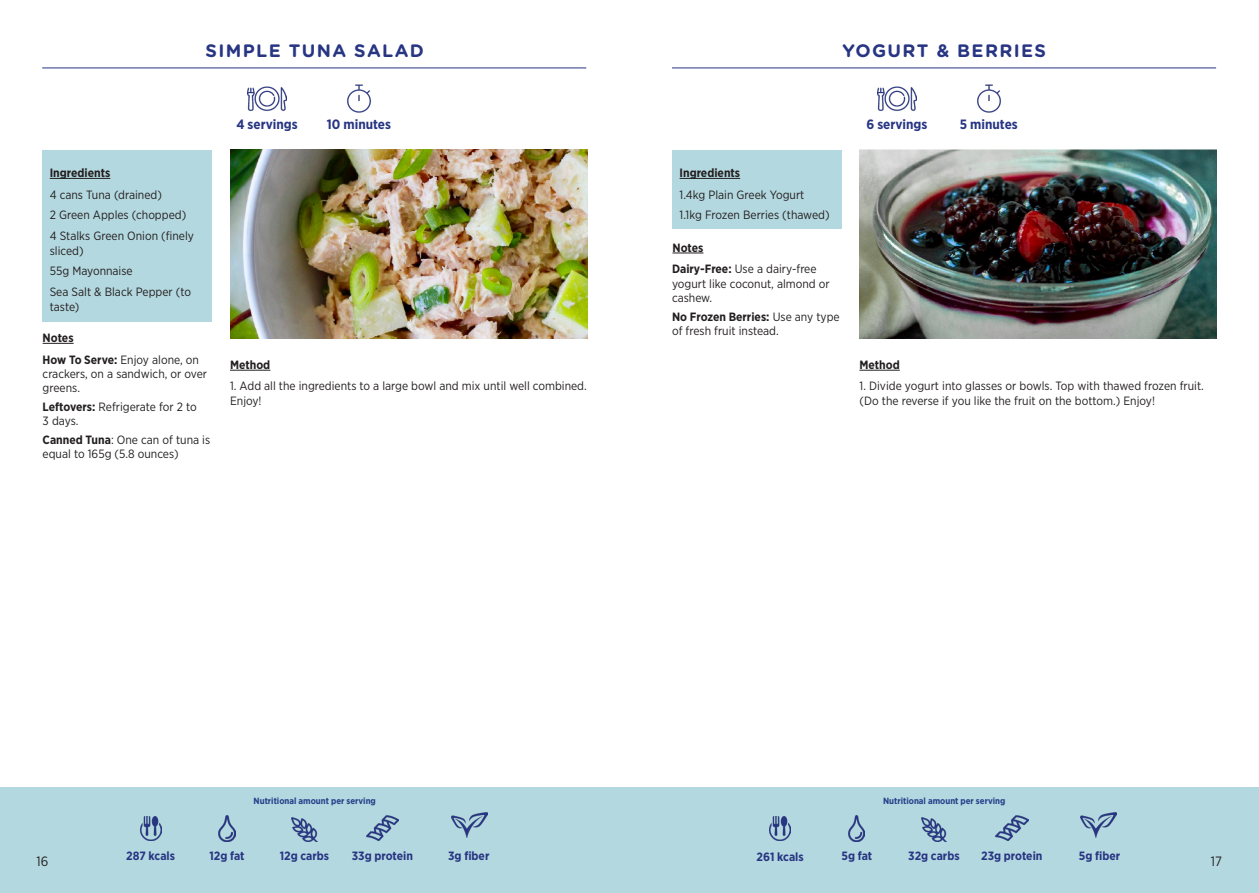
<style>
.page{position:relative;width:1259px;height:893px;background:#fff}
.page>*{position:absolute;margin:0;border:0;box-sizing:border-box;transform-origin:0 0}
.t1{font:700 18px "Gotham Rounded";letter-spacing:.075em;color:#273583}
.t2{font:700 13.5px "Gotham Narrow";color:#273583}
.t3{font:13.5px "Gotham Narrow";color:#231f20}
.t4{font:12px/14.4px "Gotham Narrow";color:#231f20}
.t5{font:700 12px "Gotham Narrow";color:#273583}
.t6{font:700 12px "Gotham Narrow";color:#231f20}
.t7{font:700 9px "Gotham Narrow";color:#24408a}
.s1{font-weight:700}
</style>
<div class="page">
<div style="left:0;top:788px;width:1259px;height:105px;background:#b4d8df"></div>
<img style="left:140px;top:816px;width:21px;height:24px">
<img style="left:769px;top:816px;width:22px;height:24px">
<img style="left:219px;top:815px;width:16px;height:26px">
<img style="left:848px;top:815px;width:17px;height:26px">
<img style="left:292px;top:817px;width:25px;height:24px">
<img style="left:921px;top:817px;width:25px;height:24px">
<img style="left:451px;top:813px;width:36px;height:25px">
<img style="left:1081px;top:813px;width:35px;height:25px">
<img style="left:366px;top:815px;width:33px;height:25px">
<img style="left:995px;top:815px;width:33px;height:25px">
<hr style="left:42px;top:68px;width:544px;height:1px;background:#273583">
<img style="left:248px;top:86px;width:38px;height:25px">
<img style="left:347px;top:84px;width:24px;height:29px">
<div style="left:42px;top:150px;width:170px;height:172px;background:#b4d8df"></div>
<img style="left:230px;top:150px;width:357px;height:188px">
<hr style="left:50px;top:178px;width:60px;height:1px;background:#231f20">
<hr style="left:43px;top:343px;width:31px;height:1px;background:#231f20">
<hr style="left:230px;top:370px;width:40px;height:1px;background:#231f20">
<hr style="left:672px;top:68px;width:544px;height:1px;background:#273583">
<img style="left:877px;top:86px;width:39px;height:25px">
<img style="left:977px;top:84px;width:24px;height:29px">
<div style="left:672px;top:150px;width:169px;height:78px;background:#b4d8df"></div>
<img style="left:859px;top:150px;width:357px;height:188px">
<hr style="left:679px;top:178px;width:61px;height:1px;background:#231f20">
<hr style="left:672px;top:253px;width:31px;height:1px;background:#231f20">
<hr style="left:859px;top:370px;width:41px;height:1px;background:#231f20">
<p class="t1" style="left:205px;top:37px;width:220px">SIMPLE TUNA SALAD</p>
<p class="t1" style="left:842px;top:37px;width:205px">YOGURT &amp; BERRIES</p>
<p class="t2" style="left:236px;top:115px;width:63px">4 servings</p>
<p class="t2" style="left:327px;top:115px;width:66px">10 minutes</p>
<p class="t2" style="left:866px;top:115px;width:62px">6 servings</p>
<p class="t2" style="left:960px;top:115px;width:59px">5 minutes</p>
<p class="t6" style="left:50px;top:165px;width:62px">Ingredients</p>
<p class="t6" style="left:679px;top:165px;width:62px">Ingredients</p>
<p class="t4" style="left:50px;top:187px;width:114px">4 cans Tuna (drained)</p>
<p class="t4" style="left:50px;top:208px;width:138px">2 Green Apples (chopped)</p>
<p class="t4" style="left:50px;top:229px;width:146px">4 Stalks Green Onion (finely sliced)</p>
<p class="t4" style="left:50px;top:264px;width:84px">55g Mayonnaise</p>
<p class="t4" style="left:50px;top:284px;width:143px">Sea Salt &amp; Black Pepper (to taste)</p>
<p class="t6" style="left:43px;top:330px;width:32px">Notes</p>
<p class="t4" style="left:679px;top:187px;width:126px">1.4kg Plain Greek Yogurt</p>
<p class="t4" style="left:679px;top:208px;width:151px">1.1kg Frozen Berries (thawed)</p>
<p class="t6" style="left:672px;top:240px;width:32px">Notes</p>
<p class="t4" style="left:672px;top:262px;width:159px"><span class="s1">Dairy-Free:</span> Use a dairy-free yogurt like coconut, almond or cashew.</p>
<p class="t4" style="left:672px;top:309px;width:169px"><span class="s1">No Frozen Berries:</span> Use any type of fresh fruit instead.</p>
<p class="t4" style="left:43px;top:352px;width:166px"><span class="s1">How To Serve:</span> Enjoy alone, on crackers, on a sandwich, or over greens.</p>
<p class="t4" style="left:43px;top:399px;width:156px"><span class="s1">Leftovers:</span> Refrigerate for 2 to<br>3 days.</p>
<p class="t4" style="left:43px;top:432px;width:169px"><span class="s1">Canned Tuna</span>: One can of tuna is equal to 165g (5.8 ounces)</p>
<p class="t6" style="left:230px;top:357px;width:42px">Method</p>
<p class="t4" style="left:230px;top:379px;width:358px">1. Add all the ingredients to a large bowl and mix until well combined.<br>Enjoy!</p>
<p class="t6" style="left:859px;top:357px;width:42px">Method</p>
<p class="t4" style="left:859px;top:379px;width:346px">1. Divide yogurt into glasses or bowls. Top with thawed frozen fruit. (Do the reverse if you like the fruit on the bottom.) Enjoy!</p>
<p class="t7" style="left:254px;top:795px;width:124px">Nutritional amount per serving</p>
<p class="t7" style="left:883px;top:795px;width:124px">Nutritional amount per serving</p>
<p class="t5" style="left:756px;top:849px;width:49px">261 kcals</p>
<p class="t5" style="left:841px;top:848px;width:32px">5g fat</p>
<p class="t5" style="left:908px;top:848px;width:53px">32g carbs</p>
<p class="t5" style="left:981px;top:848px;width:63px">23g protein</p>
<p class="t5" style="left:1079px;top:848px;width:43px">5g fiber</p>
<p class="t5" style="left:126px;top:848px;width:50px">287 kcals</p>
<p class="t5" style="left:209px;top:848px;width:37px">12g fat</p>
<p class="t5" style="left:280px;top:848px;width:51px">12g carbs</p>
<p class="t5" style="left:352px;top:848px;width:63px">33g protein</p>
<p class="t5" style="left:448px;top:848px;width:43px">3g fiber</p>
<p class="t3" style="left:37px;top:852px;width:13px">16</p>
<p class="t3" style="left:1210px;top:852px;width:13px">17</p>
</div>
